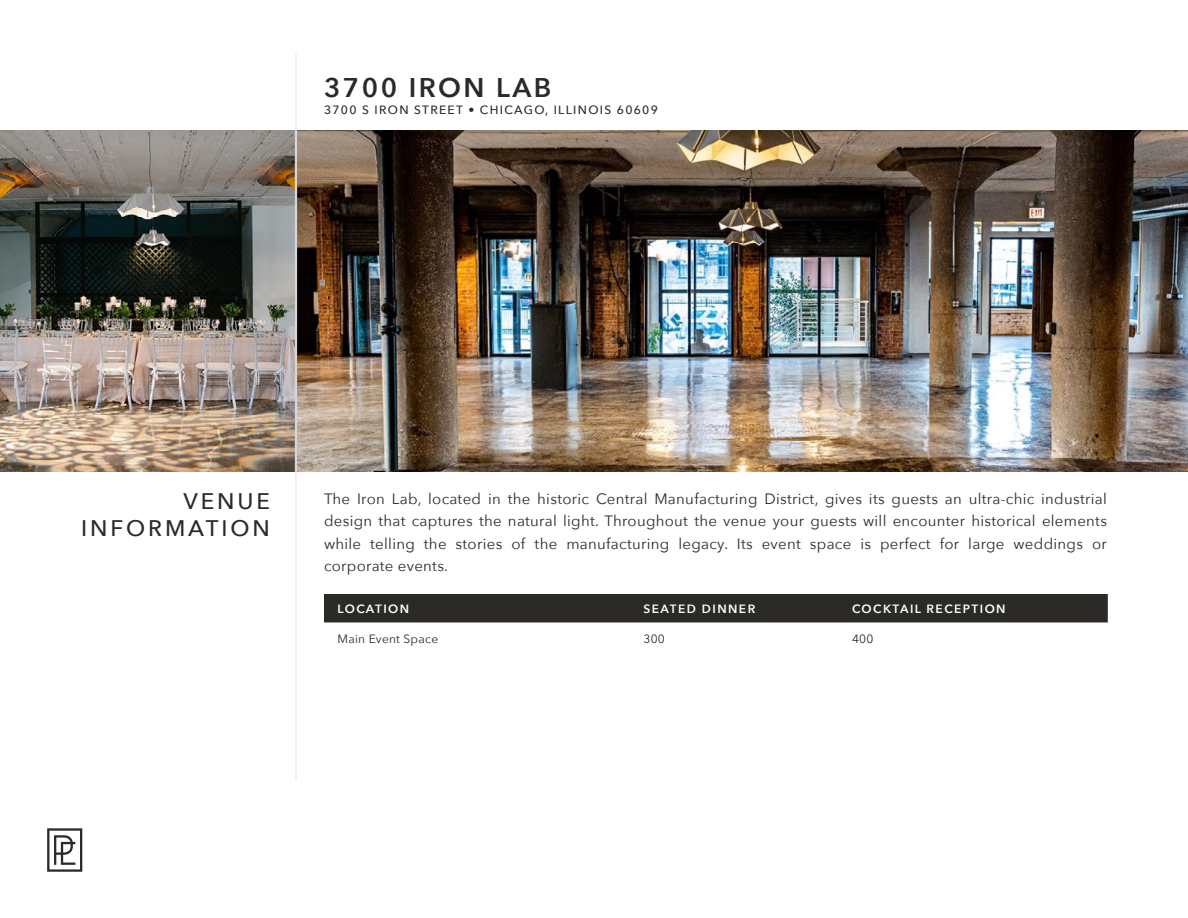
<style>
.page{position:relative;width:1188px;height:918px;background:#fff}
.page>*{position:absolute;margin:0;border:0;box-sizing:border-box;transform-origin:0 0}
.t1{font:600 27px "Avenir Next";letter-spacing:.09em;color:#2c2a27}
.t2{font:500 22.5px/27px "Avenir Next";letter-spacing:.13em;color:#2c2a27;text-align:right}
.t3{font:15px/22.5px "Avenir Next";letter-spacing:.02em;color:#2c2a27;text-align:justify}
.t4{font:500 12px "Avenir Next";letter-spacing:.11em;color:#2c2a27}
.t5{font:600 12px "Avenir Next";letter-spacing:.12em;color:#fcfeff}
.t6{font:12px "Avenir Next";letter-spacing:.02em;color:#2c2a27}
</style>
<div class="page">
<div style="left:324px;top:594px;width:784px;height:28px;background:#2c2a27"></div>
<img style="left:0;top:131px;width:295px;height:341px">
<img style="left:297px;top:131px;width:891px;height:341px">
<hr style="left:295px;top:130px;width:2px;height:343px;background:#d7d5d6">
<svg style="left:47px;top:828px;width:35px;height:44px"></svg>
<hr style="left:295px;top:54px;width:2px;height:77px;background:#e9ebec">
<hr style="left:295px;top:472px;width:2px;height:309px;background:#e9ebec">
<h1 class="t1" style="left:324px;top:65px;width:229px">3700 IRON LAB</h1>
<p class="t4" style="left:324px;top:99px;width:335px">3700 S IRON STREET • CHICAGO, ILLINOIS 60609</p>
<h2 class="t2" style="left:81px;top:486px;width:190px">VENUE<br>INFORMATION</h2>
<p class="t3" style="left:324px;top:487px;width:785px">The Iron Lab, located in the historic Central Manufacturing District, gives its guests an ultra-chic industrial design that captures the natural light. Throughout the venue your guests will encounter historical elements while telling the stories of the manufacturing legacy. Its event space is perfect for large weddings or corporate events.</p>
<p class="t5" style="left:338px;top:598px;width:73px">LOCATION</p>
<p class="t5" style="left:644px;top:598px;width:113px">SEATED DINNER</p>
<p class="t5" style="left:852px;top:598px;width:155px">COCKTAIL RECEPTION</p>
<p class="t6" style="left:338px;top:629px;width:102px">Main Event Space</p>
<p class="t6" style="left:644px;top:629px;width:23px">300</p>
<p class="t6" style="left:852px;top:629px;width:23px">400</p>
</div>
